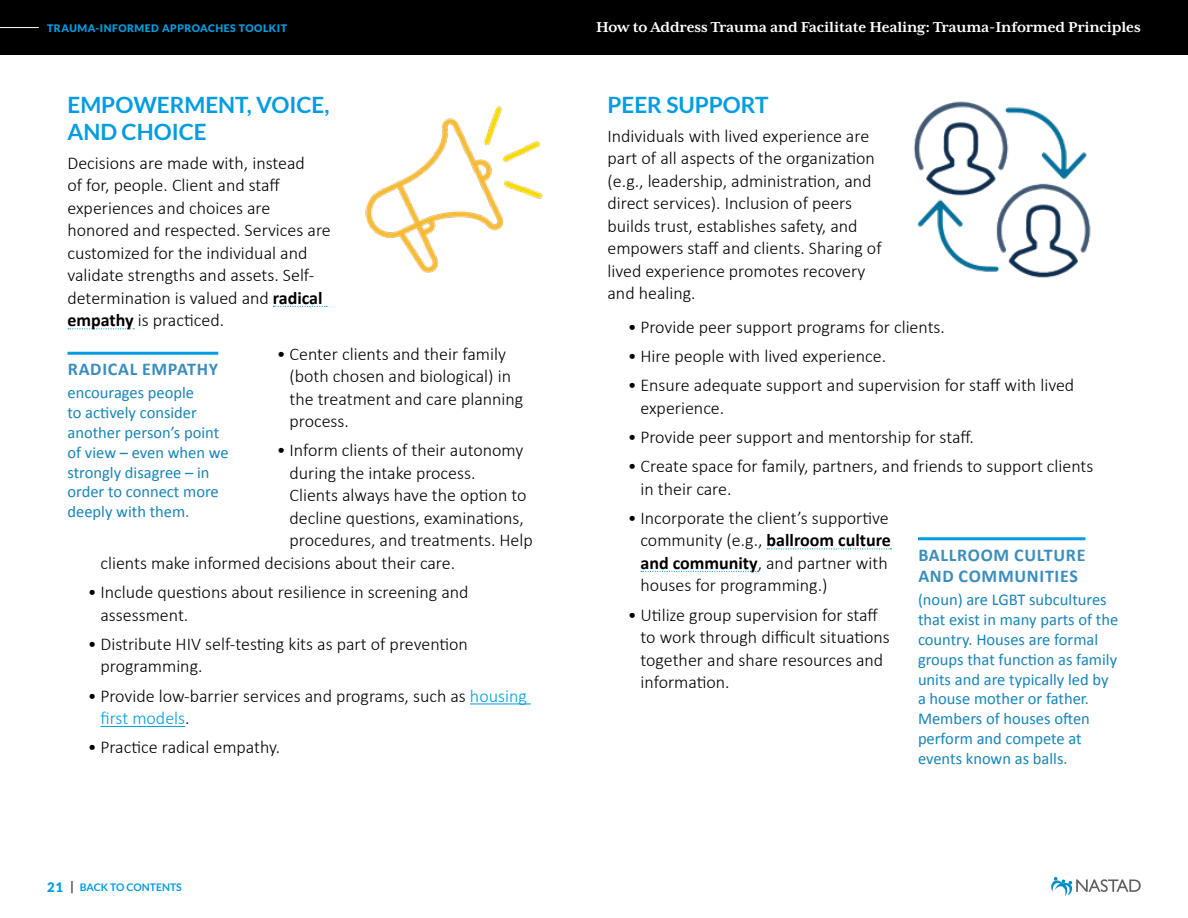
<style>
.page{position:relative;width:1188px;height:918px;background:#fff}
.page>*{position:absolute;margin:0;border:0;box-sizing:border-box;transform-origin:0 0}
.t1{font:700 22.5px/27px "Lato";color:#019de0}
.body{font:300 18px/22.5px "Calibri";color:#000}
.definitiion_header{font:700 18px/21.6px "Calibri";letter-spacing:.04em;color:#3b8dbd}
.definition_text{font:16.5px/19.8px "Calibri";color:#1884b7}
.t2{font:700 16.5px "Mrs Eaves XL Serif OT";letter-spacing:-.01em;color:#fff}
.t3{font:700 10.5px "Lato";color:#019de0}
.t4{font:900 10.35px "Lato";letter-spacing:.05em;color:#019de0}
.s1{font-weight:700}
.s2{color:#019de0}
.s3{font-weight:900;font-size:13.2px}
.s4{font-weight:400;font-size:13.2px;color:#000}
</style>
<div class="page">
<div style="left:0;top:0;width:1188px;height:55px;background:#000"></div>
<hr style="left:0;top:27px;width:39px;height:1px;background:#fff">
<svg style="left:1051px;top:877px;width:90px;height:20px"></svg>
<svg style="left:273px;top:306px;width:54px;height:1px"></svg>
<svg style="left:68px;top:328px;width:66px;height:1px"></svg>
<hr style="left:470px;top:703px;width:61px;height:1px;background:#019de0">
<hr style="left:100px;top:726px;width:85px;height:1px;background:#019de0">
<svg style="left:767px;top:548px;width:124px;height:1px"></svg>
<svg style="left:641px;top:571px;width:117px;height:1px"></svg>
<img style="left:365px;top:106px;width:178px;height:167px">
<img style="left:913px;top:101px;width:178px;height:177px">
<hr style="left:68px;top:352px;width:150px;height:3px;background:#019de0">
<hr style="left:918px;top:537px;width:167px;height:3px;background:#019de0">
<p class="t4" style="left:47px;top:22px;width:241px">TRAUMA-INFORMED APPROACHES TOOLKIT</p>
<p class="t1" style="left:68px;top:91px;width:263px">EMPOWERMENT, VOICE,<br>AND CHOICE</p>
<p class="body" style="left:68px;top:151px;width:265px">Decisions are made with, instead<br>of for, people. Client and staff experiences and choices are honored and respected. Services are customized for the individual and validate strengths and assets. Self&shy;determination is valued and <span class="s1">radical empathy</span> is practiced.</p>
<p class="body" style="left:290px;top:342px;width:235px;text-indent:-13px">• Center clients and their family (both chosen and biological) in the treatment and care planning process.</p>
<p class="body" style="left:277px;top:439px;width:248px">• Inform clients of their autonomy</p>
<p class="body" style="left:290px;top:462px;width:187px">during the intake process.</p>
<p class="body" style="left:290px;top:484px;width:239px">Clients always have the option to</p>
<p class="body" style="left:290px;top:507px;width:236px">decline questions, examinations,</p>
<p class="body" style="left:290px;top:529px;width:245px">procedures, and treatments. Help</p>
<p class="body" style="left:100px;top:552px;width:356px">clients make informed decisions about their care.</p>
<p class="body" style="left:100px;top:581px;width:370px;text-indent:-13px">• Include questions about resilience in screening and assessment.</p>
<p class="body" style="left:100px;top:633px;width:369px;text-indent:-13px">• Distribute HIV self-testing kits as part of prevention programming.</p>
<p class="body" style="left:100px;top:684px;width:428px;text-indent:-13px">• Provide low-barrier services and programs, such as <span class="s2">housing first models</span>.</p>
<p class="body" style="left:88px;top:736px;width:194px">• Practice radical empathy.</p>
<p class="definitiion_header" style="left:68px;top:358px;width:152px">RADICAL EMPATHY</p>
<p class="definition_text" style="left:68px;top:382px;width:163px">encourages people<br>to actively consider another person’s point of view – even when we strongly disagree – in order to connect more deeply with them.</p>
<p class="t3" style="left:47px;top:881px;width:136px"><span class="s3">21</span> <span class="s4">|</span> BACK TO CONTENTS</p>
<p class="t2" style="left:596px;top:18px;width:546px">How to Address Trauma and Facilitate Healing: Trauma-Informed Principles</p>
<p class="t1" style="left:608px;top:91px;width:162px">PEER SUPPORT</p>
<p class="body" style="left:608px;top:124px;width:276px">Individuals with lived experience are part of all aspects of the organization (e.g., leadership, administration, and direct services). Inclusion of peers builds trust, establishes safety, and empowers staff and clients. Sharing of lived experience promotes recovery and healing.</p>
<p class="body" style="left:628px;top:315px;width:319px">• Provide peer support programs for clients.</p>
<p class="body" style="left:628px;top:345px;width:260px">• Hire people with lived experience.</p>
<p class="body" style="left:640px;top:374px;width:435px;text-indent:-13px">• Ensure adequate support and supervision for staff with lived experience.</p>
<p class="body" style="left:628px;top:426px;width:348px">• Provide peer support and mentorship for staff.</p>
<p class="body" style="left:640px;top:455px;width:455px;text-indent:-13px">• Create space for family, partners, and friends to support clients in their care.</p>
<p class="body" style="left:640px;top:507px;width:252px;text-indent:-13px">• Incorporate the client’s supportive community (e.g., <span class="s1">ballroom culture and community</span>, and partner with houses for programming.)</p>
<p class="body" style="left:640px;top:603px;width:251px;text-indent:-13px">• Utilize group supervision for staff to work through difficult situations together and share resources and information.</p>
<p class="definitiion_header" style="left:918px;top:543px;width:169px">BALLROOM CULTURE<br>AND COMMUNITIES</p>
<p class="definition_text" style="left:918px;top:590px;width:202px">(noun) are LGBT subcultures that exist in many parts of the country. Houses are formal groups that function as family units and are typically led by a house mother or father.<br>Members of houses often perform and compete at events known as balls.</p>
</div>
